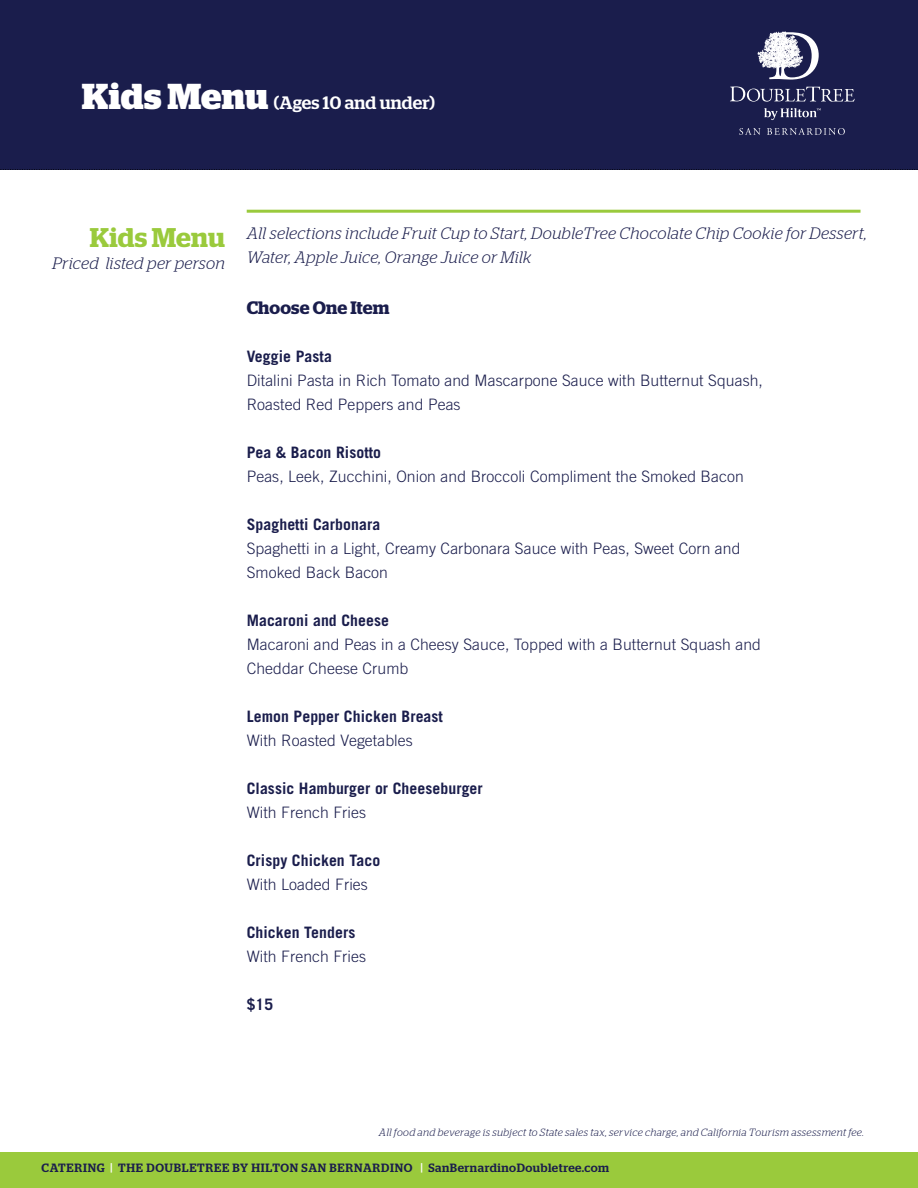
<style>
.page{position:relative;width:918px;height:1188px;background:#fff}
.page>*{position:absolute;margin:0;border:0;box-sizing:border-box;transform-origin:0 0}
.t1{font:600 27px "Stag";letter-spacing:.005em;color:#9aca3c}
.t2{font:500 18px "Stag";letter-spacing:.01em;color:#fff}
.t3{font:600 18px "Stag";letter-spacing:.01em;color:#1a1d4c}
.t4{font:italic 300 16.5px "Stag";letter-spacing:.01em;color:#1a1d4c}
.t5{font:300 15.75px/24px "Trade Gothic";letter-spacing:.005em;color:#1a1d4c}
.t6{font:700 15.75px "Trade Gothic";letter-spacing:.005em;color:#1a1d4c}
.t7{font:500 12px "Stag";letter-spacing:.045em;color:#1a1d4c}
.t8{font:italic 300 10.5px "Stag";letter-spacing:.025em;color:#1a1d4c}
.s1{font-weight:700;font-size:36px}
.s2{color:#fff}
</style>
<div class="page">
<div style="left:0;top:0;width:918px;height:170px;background:#1a1d4c"></div>
<svg style="left:0;top:169px;width:918px;height:1px"></svg>
<div style="left:0;top:1152px;width:918px;height:36px;background:#9aca3c"></div>
<svg style="left:730px;top:87px;width:125px;height:15px"></svg>
<svg style="left:764px;top:108px;width:57px;height:12px"></svg>
<svg style="left:757px;top:31px;width:62px;height:49px"></svg>
<svg style="left:739px;top:128px;width:21px;height:7px"></svg>
<svg style="left:767px;top:128px;width:78px;height:7px"></svg>
<hr style="left:247px;top:210px;width:614px;height:3px;background:#9aca3c">
<p class="t2" style="left:82px;top:92px;width:355px"><span class="s1">Kids Menu</span> (Ages 10 and under)</p>
<p class="t1" style="left:90px;top:221px;width:137px">Kids Menu</p>
<p class="t4" style="left:52px;top:254px;width:174px">Priced listed per person</p>
<p class="t4" style="left:247px;top:224px;width:622px">All selections include Fruit Cup to Start, DoubleTree Chocolate Chip Cookie for Dessert,</p>
<p class="t4" style="left:247px;top:248px;width:286px">Water, Apple Juice, Orange Juice or Milk</p>
<p class="t3" style="left:247px;top:297px;width:144px">Choose One Item</p>
<p class="t6" style="left:247px;top:347px;width:87px">Veggie Pasta</p>
<p class="t5" style="left:247px;top:368px;width:518px">Ditalini Pasta in Rich Tomato and Mascarpone Sauce with Butternut Squash,</p>
<p class="t5" style="left:247px;top:392px;width:215px">Roasted Red Peppers and Peas</p>
<p class="t6" style="left:247px;top:443px;width:136px">Pea &amp; Bacon Risotto</p>
<p class="t5" style="left:247px;top:464px;width:499px">Peas, Leek, Zucchini, Onion and Broccoli Compliment the Smoked Bacon</p>
<p class="t6" style="left:247px;top:515px;width:135px">Spaghetti Carbonara</p>
<p class="t5" style="left:247px;top:536px;width:495px">Spaghetti in a Light, Creamy Carbonara Sauce with Peas, Sweet Corn and<br>Smoked Back Bacon</p>
<p class="t6" style="left:247px;top:611px;width:144px">Macaroni and Cheese</p>
<p class="t5" style="left:247px;top:632px;width:516px">Macaroni and Peas in a Cheesy Sauce, Topped with a Butternut Squash and<br>Cheddar Cheese Crumb</p>
<p class="t6" style="left:247px;top:707px;width:198px">Lemon Pepper Chicken Breast</p>
<p class="t5" style="left:247px;top:728px;width:167px">With Roasted Vegetables</p>
<p class="t6" style="left:247px;top:779px;width:238px">Classic Hamburger or Cheeseburger</p>
<p class="t5" style="left:247px;top:800px;width:121px">With French Fries</p>
<p class="t6" style="left:247px;top:851px;width:135px">Crispy Chicken Taco</p>
<p class="t5" style="left:247px;top:872px;width:123px">With Loaded Fries</p>
<p class="t6" style="left:247px;top:923px;width:110px">Chicken Tenders</p>
<p class="t5" style="left:247px;top:944px;width:121px">With French Fries</p>
<p class="t6" style="left:247px;top:995px;width:28px">$15</p>
<p class="t8" style="left:379px;top:1127px;width:487px">All food and beverage is subject to State sales tax, service charge, and California Tourism assessment fee.</p>
<p class="t7" style="left:42px;top:1161px;width:569px">CATERING <span class="s2">|</span> THE DOUBLETREE BY HILTON SAN BERNARDINO <span class="s2">|</span> SanBernardinoDoubletree.com</p>
</div>
